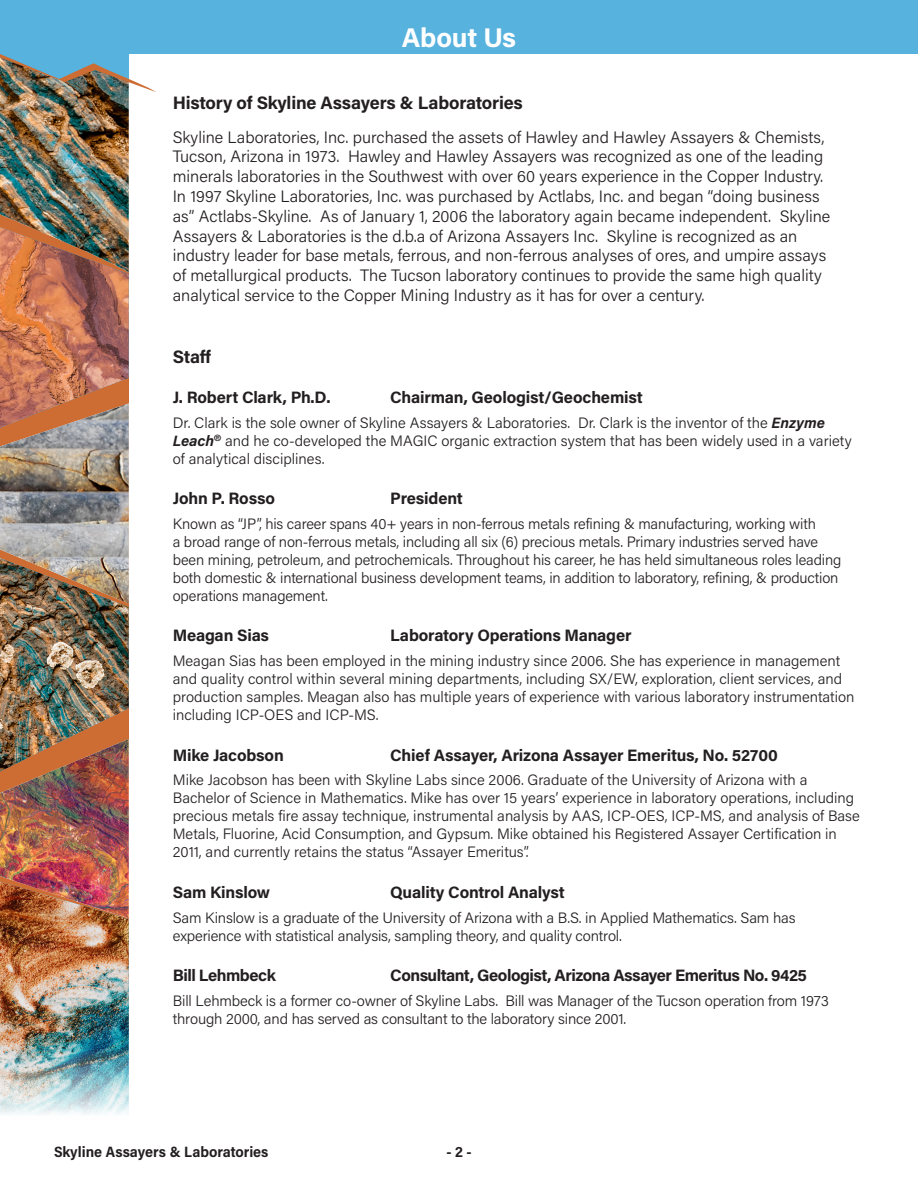
<style>
.page{position:relative;width:918px;height:1188px;background:#fff}
.page>*{position:absolute;margin:0;border:0;box-sizing:border-box;transform-origin:0 0}
.Chapter_Header{font:700 27px "Acumin Pro";letter-spacing:-.01em;color:#fff}
.Header_1{font:700 18px "Acumin Pro";letter-spacing:-.01em;color:#231f20}
.Header_2{font:700 18px "Acumin Pro";color:#231f20}
.Body_-_Left{font:300 16.5px/19.8px "Acumin Pro";color:#231f20}
.Header_2-2{font:700 16.5px "Acumin Pro";letter-spacing:-.015em;color:#231f20}
.Body_-_Left-2{font:300 15px/18px "Acumin Pro";letter-spacing:-.005em;color:#231f20}
.t1{font:700 15px "Acumin Pro Semi Cond";color:#231f20}
.s1{font-weight:700;font-style:italic}
</style>
<div class="page">
<div style="left:0;top:0;width:918px;height:54px;background:#58b2de"></div>
<img style="left:0;top:918px;width:129px;height:196px">
<img style="left:0;top:834px;width:129px;height:84px">
<img style="left:0;top:772px;width:129px;height:62px">
<img style="left:0;top:604px;width:129px;height:168px">
<img style="left:0;top:54px;width:156px;height:550px">
<p class="Chapter_Header" style="left:402px;top:18px;width:116px">About Us</p>
<p class="Header_1" style="left:173px;top:90px;width:352px">History of Skyline Assayers &amp; Laboratories</p>
<p class="Body_-_Left" style="left:173px;top:126px;width:659px">Skyline Laboratories, Inc. purchased the assets of Hawley and Hawley Assayers &amp; Chemists, Tucson, Arizona in 1973. Hawley and Hawley Assayers was recognized as one of the leading minerals laboratories in the Southwest with over 60 years experience in the Copper Industry.<br>In 1997 Skyline Laboratories, Inc. was purchased by Actlabs, Inc. and began “doing business as” Actlabs-Skyline. As of January 1, 2006 the laboratory again became independent. Skyline Assayers &amp; Laboratories is the d.b.a of Arizona Assayers Inc. Skyline is recognized as an industry leader for base metals, ferrous, and non-ferrous analyses of ores, and umpire assays of metallurgical products. The Tucson laboratory continues to provide the same high quality analytical service to the Copper Mining Industry as it has for over a century.</p>
<p class="Header_2" style="left:173px;top:344px;width:40px">Staff</p>
<p class="Header_2-2" style="left:173px;top:386px;width:159px">J. Robert Clark, Ph.D.</p>
<p class="Header_2-2" style="left:390px;top:386px;width:254px">Chairman, Geologist/Geochemist</p>
<p class="Body_-_Left-2" style="left:173px;top:413px;width:680px">Dr. Clark is the sole owner of Skyline Assayers &amp; Laboratories. Dr. Clark is the inventor of the <span class="s1">Enzyme<br>Leach</span><sup>®</sup> and he co-developed the MAGIC organic extraction system that has been widely used in a variety of analytical disciplines.</p>
<p class="Header_2-2" style="left:173px;top:487px;width:104px">John P. Rosso</p>
<p class="Header_2-2" style="left:390px;top:487px;width:74px">President</p>
<p class="Body_-_Left-2" style="left:173px;top:514px;width:670px">Known as “JP”, his career spans 40+ years in non-ferrous metals refining &amp; manufacturing, working with<br>a broad range of non-ferrous metals, including all six (6) precious metals. Primary industries served have been mining, petroleum, and petrochemicals. Throughout his career, he has held simultaneous roles leading both domestic &amp; international business development teams, in addition to laboratory, refining, &amp; production operations management.</p>
<p class="Header_2-2" style="left:173px;top:624px;width:98px">Meagan Sias</p>
<p class="Header_2-2" style="left:390px;top:624px;width:243px">Laboratory Operations Manager</p>
<p class="Body_-_Left-2" style="left:173px;top:651px;width:683px">Meagan Sias has been employed in the mining industry since 2006. She has experience in management and quality control within several mining departments, including SX/EW, exploration, client services, and production samples. Meagan also has multiple years of experience with various laboratory instrumentation including ICP-OES and ICP-MS.</p>
<p class="Header_2-2" style="left:173px;top:743px;width:113px">Mike Jacobson</p>
<p class="Header_2-2" style="left:390px;top:743px;width:389px">Chief Assayer, Arizona Assayer Emeritus, No. 52700</p>
<p class="Body_-_Left-2" style="left:173px;top:771px;width:689px">Mike Jacobson has been with Skyline Labs since 2006. Graduate of the University of Arizona with a Bachelor of Science in Mathematics. Mike has over 15 years’ experience in laboratory operations, including precious metals fire assay technique, instrumental analysis by AAS, ICP-OES, ICP-MS, and analysis of Base Metals, Fluorine, Acid Consumption, and Gypsum. Mike obtained his Registered Assayer Certification in 2011, and currently retains the status “Assayer Emeritus”.</p>
<p class="Header_2-2" style="left:173px;top:881px;width:99px">Sam Kinslow</p>
<p class="Header_2-2" style="left:390px;top:881px;width:176px">Quality Control Analyst</p>
<p class="Body_-_Left-2" style="left:173px;top:908px;width:624px">Sam Kinslow is a graduate of the University of Arizona with a B.S. in Applied Mathematics. Sam has experience with statistical analysis, sampling theory, and quality control.</p>
<p class="Header_2-2" style="left:173px;top:964px;width:105px">Bill Lehmbeck</p>
<p class="Header_2-2" style="left:390px;top:964px;width:418px">Consultant, Geologist, Arizona Assayer Emeritus No. 9425</p>
<p class="Body_-_Left-2" style="left:173px;top:991px;width:658px">Bill Lehmbeck is a former co-owner of Skyline Labs. Bill was Manager of the Tucson operation from 1973 through 2000, and has served as consultant to the laboratory since 2001.</p>
<p class="t1" style="left:54px;top:1141px;width:216px">Skyline Assayers &amp; Laboratories</p>
<p class="t1" style="left:446px;top:1141px;width:27px">- 2 -</p>
</div>
